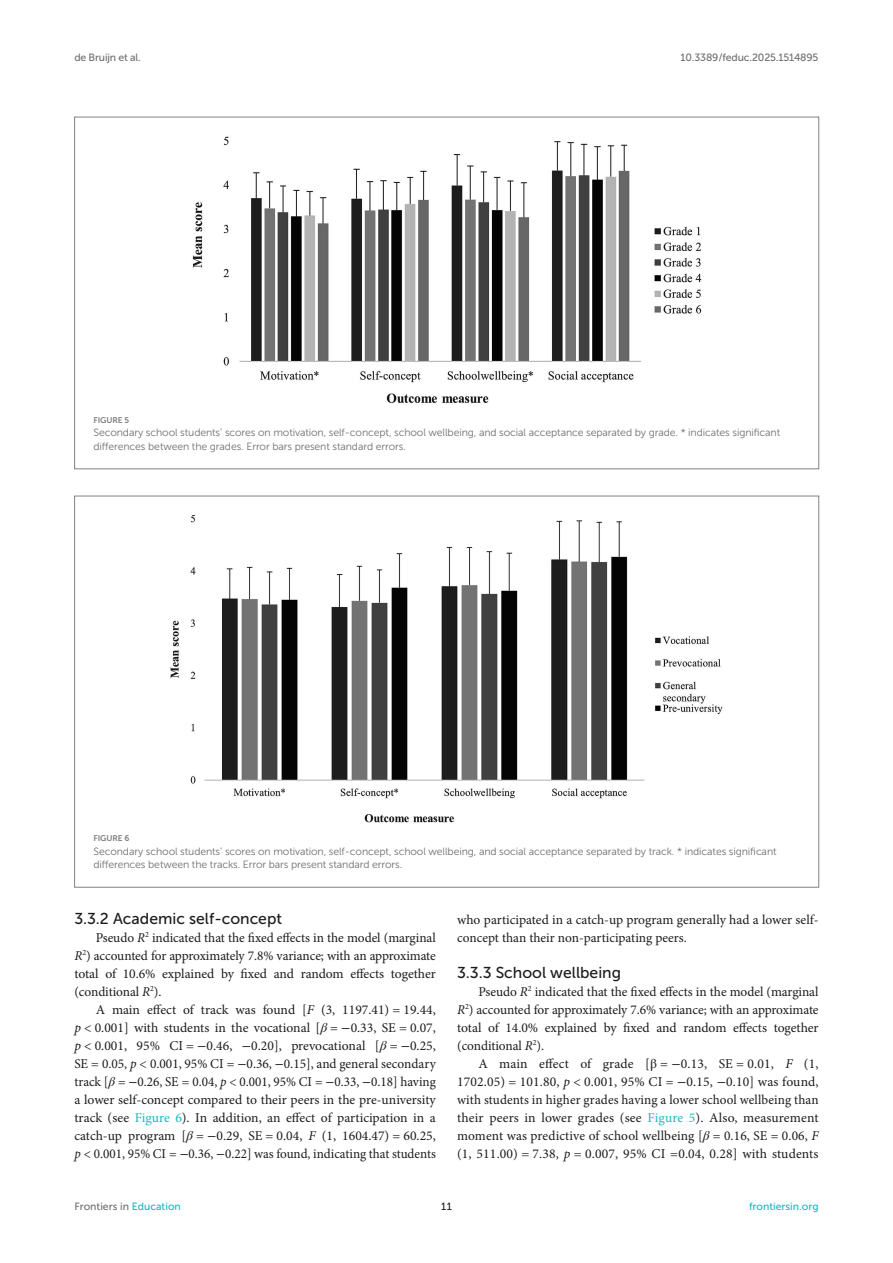
<style>
.page{position:relative;width:893px;height:1263px;background:#fff}
.page>*{position:absolute;margin:0;border:0;box-sizing:border-box;transform-origin:0 0}
.HEAD_3{font:15.75px "Museo Sans 500";color:#1b1c1b}
.TEXT{font:13.5px/18px "Minion Pro";color:#1b1c1b;text-align:justify}
.FIG_LEG{font:10.5px/13.5px "Museo Sans 300";letter-spacing:-.01em;color:#706f70}
.t1{font:10.5px "Museo Sans 500";letter-spacing:-.015em;color:#706f70}
.t2{font:10.5px "Museo Sans 500";color:#1db5c3}
.t3{font:10.5px "Museo Sans 500";color:#1b1c1b}
.FIG_HD{font:8.25px "Museo Sans 700";letter-spacing:-.01em;color:#7e7f7f}
.s1{font-style:italic}
.s2{font-family:"STIX General";font-style:italic}
.s3{font-family:"STIX General"}
.s4{color:#1db5c3}
</style>
<div class="page">
<img style="left:192px;top:136px;width:510px;height:267px">
<img style="left:170px;top:515px;width:553px;height:307px">
<p class="t1" style="left:74px;top:51px;width:68px">de Bruijn et al.</p>
<p class="t1" style="left:681px;top:51px;width:139px">10.3389/feduc.2025.1514895</p>
<p class="FIG_HD" style="left:94px;top:415px;width:37px">FIGURE 5</p>
<p class="FIG_LEG" style="left:94px;top:426px;width:688px">Secondary school students’ scores on motivation, self-concept, school wellbeing, and social acceptance separated by grade. * indicates significant differences between the grades. Error bars present standard errors.</p>
<p class="FIG_HD" style="left:94px;top:834px;width:37px">FIGURE 6</p>
<p class="FIG_LEG" style="left:94px;top:844px;width:685px">Secondary school students’ scores on motivation, self-concept, school wellbeing, and social acceptance separated by track. * indicates significant differences between the tracks. Error bars present standard errors.</p>
<p class="HEAD_3" style="left:74px;top:910px;width:209px">3.3.2 Academic self-concept</p>
<p class="TEXT" style="left:74px;top:929px;width:363px;text-indent:21px">Pseudo <span class="s1">R</span><sup>2</sup> indicated that the fixed effects in the model (marginal <span class="s1">R</span><sup>2</sup>) accounted for approximately 7.8% variance; with an approximate total of 10.6% explained by fixed and random effects together (conditional <span class="s1">R</span><sup>2</sup>).</p>
<p class="TEXT" style="left:74px;top:1001px;width:363px;text-indent:21px">A main effect of track was found [<span class="s1">F</span> (3, 1197.41) = 19.44, <span class="s1">p</span> &lt; 0.001] with students in the vocational [<span class="s2">β</span> = <span class="s3">−</span>0.33, SE = 0.07, <span class="s1">p</span> &lt; 0.001, 95% CI = <span class="s3">−</span>0.46, <span class="s3">−</span>0.20], prevocational [<span class="s2">β</span> = <span class="s3">−</span>0.25, SE = 0.05, <span class="s1">p</span> &lt; 0.001, 95% CI = <span class="s3">−</span>0.36, <span class="s3">−</span>0.15], and general secondary track [<span class="s2">β</span> = <span class="s3">−</span>0.26, SE = 0.04, <span class="s1">p</span> &lt; 0.001, 95% CI = <span class="s3">−</span>0.33, <span class="s3">−</span>0.18] having a lower self-concept compared to their peers in the pre-university track (see <span class="s4">Figure 6</span>). In addition, an effect of participation in a catch-up program [<span class="s2">β</span> = <span class="s3">−</span>0.29, SE = 0.04, <span class="s1">F</span> (1, 1604.47) = 60.25, <span class="s1">p</span> &lt; 0.001, 95% CI = <span class="s3">−</span>0.36, <span class="s3">−</span>0.22] was found, indicating that students</p>
<p class="TEXT" style="left:457px;top:911px;width:363px">who participated in a catch-up program generally had a lower self&shy;concept than their non-participating peers.</p>
<p class="HEAD_3" style="left:457px;top:964px;width:166px">3.3.3 School wellbeing</p>
<p class="TEXT" style="left:457px;top:983px;width:363px;text-indent:21px">Pseudo <span class="s1">R</span><sup>2</sup> indicated that the fixed effects in the model (marginal <span class="s1">R</span><sup>2</sup>) accounted for approximately 7.6% variance; with an approximate total of 14.0% explained by fixed and random effects together (conditional <span class="s1">R</span><sup>2</sup>).</p>
<p class="TEXT" style="left:457px;top:1055px;width:363px;text-indent:21px">A main effect of grade [<span class="s3">β</span> = <span class="s3">−</span>0.13, SE = 0.01, <span class="s1">F</span> (1, 1702.05) = 101.80, <span class="s1">p</span> &lt; 0.001, 95% CI = <span class="s3">−</span>0.15, <span class="s3">−</span>0.10] was found, with students in higher grades having a lower school wellbeing than their peers in lower grades (see <span class="s4">Figure 5</span>). Also, measurement moment was predictive of school wellbeing [<span class="s2">β</span> = 0.16, SE = 0.06, <span class="s1">F </span>(1, 511.00) = 7.38, <span class="s1">p</span> = 0.007, 95% CI =0.04, 0.28] with students</p>
<p class="t1" style="left:74px;top:1200px;width:108px">Frontiers in <span class="s4">Education</span></p>
<p class="t3" style="left:441px;top:1200px;width:12px">11</p>
<p class="t2" style="left:749px;top:1200px;width:71px">frontiersin.org</p>
</div>
